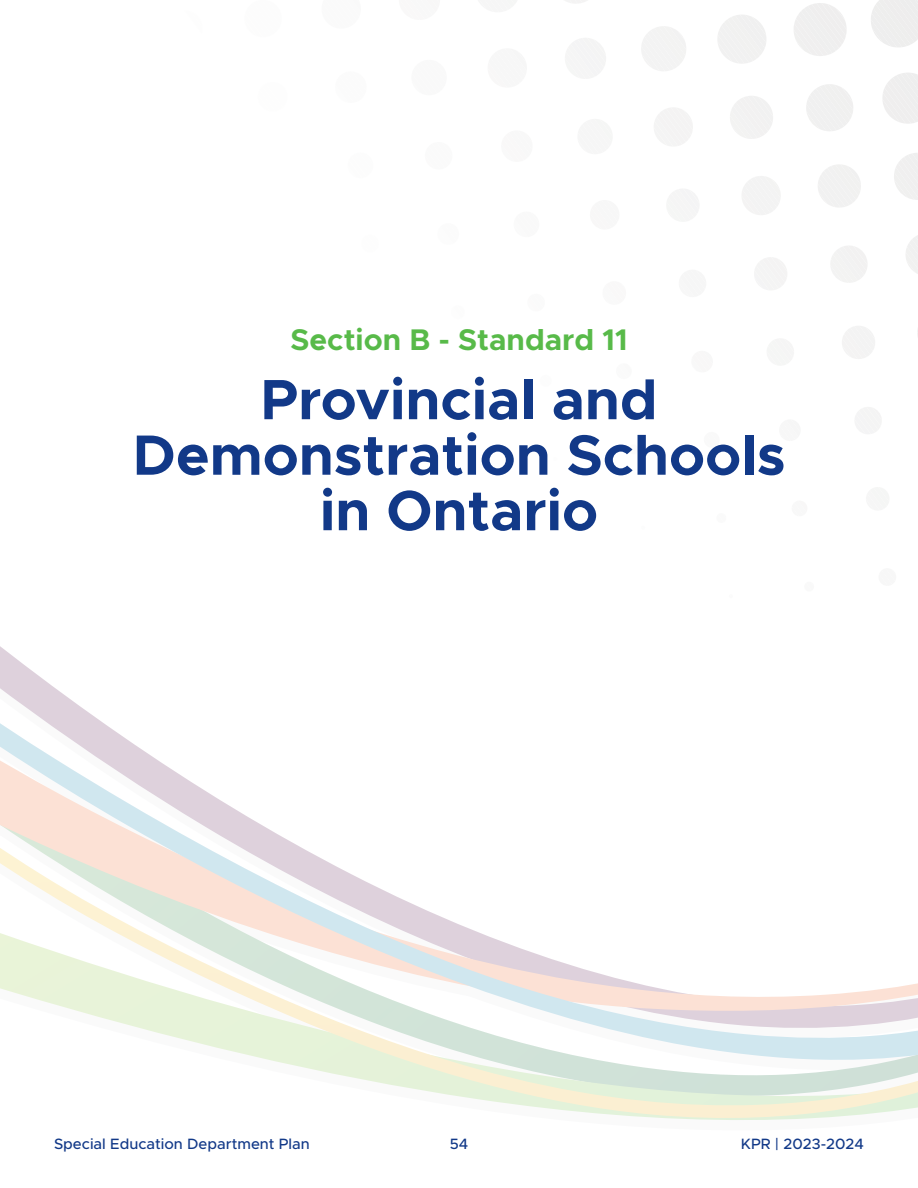
<style>
.page{position:relative;width:918px;height:1188px;background:#fff}
.page>*{position:absolute;margin:0;border:0;box-sizing:border-box;transform-origin:0 0}
.Section-Header-blue{font:700 57px/55.5px "Metropolis";color:#123988;text-align:center}
.Section-header-green{font:700 30px "Metropolis";color:#58ba49}
.t1{font:500 15px "Metropolis";color:#123988}
</style>
<div class="page">
<svg style="left:298px;top:1066px;width:620px;height:54px"></svg>
<svg style="left:0;top:646px;width:918px;height:420px"></svg>
<svg style="left:572px;top:38px;width:34px;height:38px"></svg>
<svg style="left:565px;top:0;width:22px;height:3px"></svg>
<svg style="left:679px;top:189px;width:20px;height:24px"></svg>
<svg style="left:654px;top:108px;width:39px;height:38px"></svg>
<svg style="left:641px;top:26px;width:45px;height:45px"></svg>
<svg style="left:755px;top:257px;width:32px;height:33px"></svg>
<svg style="left:742px;top:176px;width:39px;height:39px"></svg>
<svg style="left:730px;top:96px;width:43px;height:43px"></svg>
<svg style="left:718px;top:15px;width:48px;height:49px"></svg>
<svg style="left:855px;top:407px;width:26px;height:27px"></svg>
<svg style="left:842px;top:326px;width:33px;height:33px"></svg>
<svg style="left:831px;top:246px;width:36px;height:37px"></svg>
<svg style="left:818px;top:165px;width:43px;height:42px"></svg>
<svg style="left:806px;top:84px;width:47px;height:47px"></svg>
<svg style="left:794px;top:3px;width:53px;height:53px"></svg>
<svg style="left:906px;top:235px;width:12px;height:39px"></svg>
<svg style="left:894px;top:153px;width:24px;height:47px"></svg>
<svg style="left:883px;top:73px;width:35px;height:51px"></svg>
<svg style="left:871px;top:0;width:47px;height:47px"></svg>
<p class="Section-header-green" style="left:290px;top:321px;width:339px">Section B - Standard 11</p>
<p class="Section-Header-blue" style="left:133px;top:372px;width:654px">Provincial and<br>Demonstration Schools in Ontario</p>
<p class="t1" style="left:54px;top:1134px;width:257px">Special Education Department Plan</p>
<p class="t1" style="left:450px;top:1134px;width:20px">54</p>
<p class="t1" style="left:741px;top:1134px;width:125px">KPR | 2023-2024</p>
</div>
